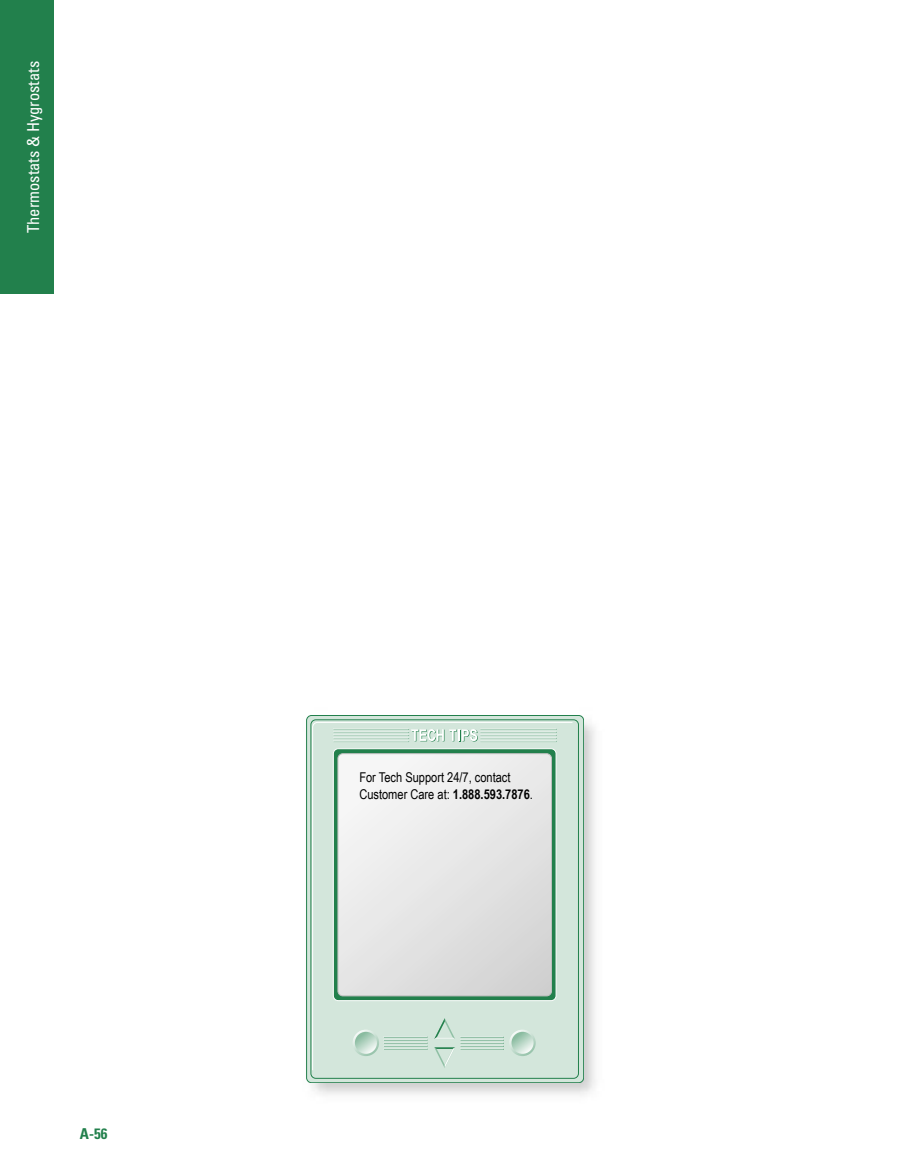
<style>
.page{position:relative;width:918px;height:1175px;background:#fff}
.page>*{position:absolute;margin:0;border:0;box-sizing:border-box;transform-origin:0 0}
.t1{font:condensed 16.5px "Univers";color:#fff}
.t2{font:700 condensed 15px "Univers";color:#22804c}
.Statman_Text{font:13.5px/16.5px "Arial Narrow";color:#000}
.s1{font-weight:700}
</style>
<div class="page">
<div style="left:0;top:0;width:54px;height:294px;background:#22804c"></div>
<img style="left:306px;top:715px;width:289px;height:380px">
<div style="left:307px;top:715px;width:277px;height:367px;background:#d3e6db;border-radius:5px"></div>
<div style="left:306px;top:715px;width:278px;height:367px;border:1px solid #22804c;border-radius:5px"></div>
<div style="left:310px;top:719px;width:269px;height:359px;border:1px solid #22804c;border-radius:5px"></div>
<svg style="left:312px;top:721px;width:261px;height:349px"></svg>
<svg style="left:333px;top:748px;width:223px;height:252px;background:#2f8555"></svg>
<div style="left:333px;top:748px;width:224px;height:253px;border:1px solid #fff;border-radius:5px"></div>
<svg style="left:353px;top:1029px;width:26px;height:27px"></svg>
<svg style="left:355px;top:1031px;width:22px;height:22px"></svg>
<svg style="left:509px;top:1029px;width:27px;height:27px"></svg>
<svg style="left:512px;top:1031px;width:22px;height:22px"></svg>
<hr style="left:333px;top:729px;width:76px;height:1px;background:#fff">
<hr style="left:333px;top:732px;width:76px;height:1px;background:#fff">
<hr style="left:333px;top:735px;width:76px;height:1px;background:#fff">
<hr style="left:333px;top:738px;width:76px;height:1px;background:#fff">
<hr style="left:333px;top:741px;width:76px;height:1px;background:#fff">
<hr style="left:480px;top:729px;width:76px;height:1px;background:#fff">
<hr style="left:480px;top:732px;width:76px;height:1px;background:#fff">
<hr style="left:480px;top:735px;width:76px;height:1px;background:#fff">
<hr style="left:480px;top:738px;width:76px;height:1px;background:#fff">
<hr style="left:480px;top:741px;width:76px;height:1px;background:#fff">
<hr style="left:384px;top:1036px;width:43px;height:1px;background:#fff">
<hr style="left:384px;top:1039px;width:43px;height:1px;background:#fff">
<hr style="left:384px;top:1043px;width:43px;height:1px;background:#22804c">
<hr style="left:384px;top:1042px;width:43px;height:1px;background:#fff">
<hr style="left:384px;top:1046px;width:43px;height:1px;background:#22804c">
<hr style="left:384px;top:1045px;width:43px;height:1px;background:#fff">
<hr style="left:384px;top:1049px;width:43px;height:1px;background:#22804c">
<hr style="left:384px;top:1048px;width:43px;height:1px;background:#fff">
<hr style="left:460px;top:1036px;width:44px;height:1px;background:#fff">
<hr style="left:460px;top:1039px;width:44px;height:1px;background:#fff">
<hr style="left:461px;top:1043px;width:43px;height:1px;background:#22804c">
<hr style="left:460px;top:1042px;width:44px;height:1px;background:#fff">
<hr style="left:461px;top:1046px;width:43px;height:1px;background:#22804c">
<hr style="left:460px;top:1045px;width:44px;height:1px;background:#fff">
<hr style="left:461px;top:1049px;width:43px;height:1px;background:#22804c">
<hr style="left:460px;top:1048px;width:44px;height:1px;background:#fff">
<svg style="left:411px;top:729px;width:67px;height:12px"></svg>
<svg style="left:434px;top:1018px;width:21px;height:20px"></svg>
<svg style="left:434px;top:1047px;width:21px;height:21px"></svg>
<div style="left:338px;top:753px;width:214px;height:242px;background:linear-gradient(to right,#f0f0f0,#ddd);border-radius:5px"></div>
<div style="left:338px;top:753px;width:214px;height:243px;border:1px solid #c0c0c0;border-radius:5px"></div>
<p class="t1" style="left:23px;top:233px;width:174px;rotate:-90deg">Thermostats &amp; Hygrostats</p>
<p class="t2" style="left:80px;top:1124px;width:29px">A-56</p>
<p class="Statman_Text" style="left:359px;top:769px;width:175px">For Tech Support 24/7, contact<br>Customer Care at: <span class="s1">1.888.593.7876</span>.</p>
</div>
